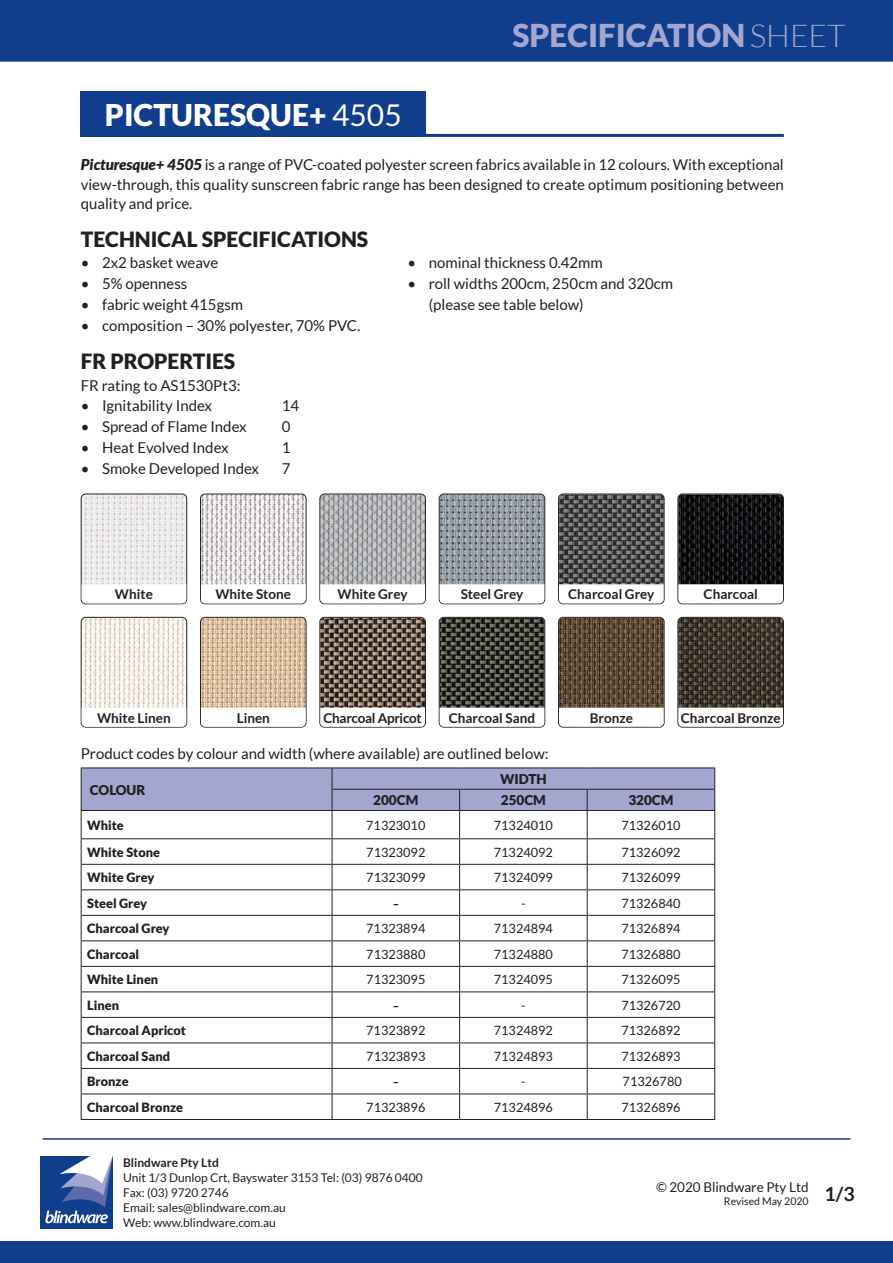
<style>
.page{position:relative;width:893px;height:1263px;background:#fff}
.page>*{position:absolute;margin:0;border:0;box-sizing:border-box;transform-origin:0 0}
.t1{font:900 31.5px "Lato";color:#a3a7cf}
.t2{font:900 30px "Lato";color:#fff}
.t3{font:900 21px "Lato";color:#231f20}
.t4{font:18px "Lato";color:#231f20}
.t5{font:15px/19.5px "Lato";color:#231f20;text-align:justify}
.t6{font:700 13.5px "Lato";color:#231f20}
.t7{font:900 13.5px "Lato";color:#231f20}
.t8{font:13.5px "Lato";color:#231f20}
.t9{font:700 13.5px "Lato";letter-spacing:-.02em;color:#231f20}
.t10{font:12.75px "Lato";color:#231f20}
.t11{font:900 12.75px "Lato";color:#231f20}
.t12{font:12px/15px "Lato";color:#231f20}
.t13{font:700 12px "Lato";color:#231f20}
.t14{font:10.5px "Lato";color:#231f20}
.s1{font-weight:400}
.s2{font-weight:300}
.s3{font-weight:900;font-style:italic}
</style>
<div class="page">
<div style="left:0;top:1242px;width:893px;height:21px;background:#103d8c"></div>
<div style="left:0;top:0;width:893px;height:62px;background:#103d8c"></div>
<div style="left:40px;top:1156px;width:73px;height:72px;background:#103d8c"></div>
<svg style="left:45px;top:1156px;width:68px;height:67px"></svg>
<div style="left:81px;top:91px;width:345px;height:46px;background:#103d8c"></div>
<hr style="left:81px;top:134px;width:703px;height:3px;background:#103d8c">
<hr style="left:43px;top:1138px;width:807px;height:2px;background:#103d8c">
<hr style="left:332px;top:767px;width:128px;height:1px;background:#231f20">
<hr style="left:460px;top:767px;width:127px;height:1px;background:#231f20">
<hr style="left:587px;top:767px;width:128px;height:1px;background:#231f20">
<svg style="left:81px;top:768px;width:634px;height:351px"></svg>
<hr style="left:81px;top:1119px;width:251px;height:1px;background:#231f20">
<hr style="left:332px;top:1119px;width:128px;height:1px;background:#231f20">
<hr style="left:460px;top:1119px;width:127px;height:1px;background:#231f20">
<hr style="left:587px;top:1119px;width:128px;height:1px;background:#231f20">
<hr style="left:81px;top:767px;width:251px;height:1px;background:#231f20">
<hr style="left:81px;top:810px;width:251px;height:1px;background:#231f20">
<img style="left:82px;top:494px;width:104px;height:90px">
<div style="left:81px;top:494px;width:106px;height:110px;border:1px solid #231f20;border-radius:5px"></div>
<svg style="left:82px;top:584px;width:104px;height:19px"></svg>
<img style="left:441px;top:619px;width:102px;height:89px">
<div style="left:439px;top:617px;width:106px;height:110px;border:1px solid #231f20;border-radius:5px"></div>
<svg style="left:440px;top:708px;width:104px;height:19px"></svg>
<img style="left:201px;top:494px;width:105px;height:90px">
<div style="left:200px;top:494px;width:106px;height:110px;border:1px solid #231f20;border-radius:5px"></div>
<svg style="left:201px;top:584px;width:105px;height:19px"></svg>
<img style="left:559px;top:494px;width:105px;height:90px">
<div style="left:558px;top:494px;width:106px;height:110px;border:1px solid #231f20;border-radius:5px"></div>
<svg style="left:559px;top:584px;width:105px;height:19px"></svg>
<img style="left:83px;top:619px;width:102px;height:89px">
<div style="left:81px;top:617px;width:106px;height:110px;border:1px solid #231f20;border-radius:5px"></div>
<svg style="left:82px;top:708px;width:104px;height:19px"></svg>
<img style="left:679px;top:619px;width:103px;height:89px">
<div style="left:677px;top:617px;width:107px;height:110px;border:1px solid #231f20;border-radius:5px"></div>
<svg style="left:678px;top:708px;width:105px;height:19px"></svg>
<img style="left:321px;top:494px;width:104px;height:90px">
<div style="left:319px;top:494px;width:107px;height:110px;border:1px solid #231f20;border-radius:5px"></div>
<svg style="left:320px;top:584px;width:105px;height:19px"></svg>
<img style="left:202px;top:618px;width:104px;height:90px">
<div style="left:200px;top:617px;width:106px;height:110px;border:1px solid #231f20;border-radius:5px"></div>
<svg style="left:201px;top:708px;width:105px;height:19px"></svg>
<img style="left:679px;top:494px;width:104px;height:90px">
<div style="left:677px;top:494px;width:107px;height:110px;border:1px solid #231f20;border-radius:5px"></div>
<svg style="left:678px;top:584px;width:105px;height:19px"></svg>
<img style="left:560px;top:618px;width:104px;height:90px">
<div style="left:558px;top:617px;width:106px;height:110px;border:1px solid #231f20;border-radius:5px"></div>
<svg style="left:559px;top:708px;width:105px;height:19px"></svg>
<img style="left:321px;top:619px;width:103px;height:89px">
<div style="left:319px;top:617px;width:107px;height:110px;border:1px solid #231f20;border-radius:5px"></div>
<svg style="left:320px;top:708px;width:105px;height:19px"></svg>
<img style="left:440px;top:494px;width:104px;height:90px">
<div style="left:439px;top:494px;width:106px;height:110px;border:1px solid #231f20;border-radius:5px"></div>
<svg style="left:440px;top:584px;width:104px;height:19px"></svg>
<h2 class="t2" style="left:105px;top:98px;width:298px">PICTURESQUE+ <span class="s1">4505</span></h2>
<h1 class="t1" style="left:512px;top:17px;width:335px">SPECIFICATION <span class="s2">SHEET</span></h1>
<p class="t5" style="left:81px;top:155px;width:705px"><span class="s3">Picturesque+ 4505</span> is a range of PVC-coated polyester screen fabrics available in 12 colours. With exceptional view-through, this quality sunscreen fabric range has been designed to create optimum positioning between quality and price.</p>
<h3 class="t3" style="left:81px;top:227px;width:289px">TECHNICAL SPECIFICATIONS</h3>
<p class="t5" style="left:81px;top:253px;width:139px">• 2x2 basket weave</p>
<p class="t5" style="left:81px;top:274px;width:108px">• 5% openness</p>
<p class="t5" style="left:81px;top:295px;width:164px">• fabric weight 415gsm</p>
<p class="t5" style="left:81px;top:316px;width:281px">• composition – 30% polyester, 70% PVC.</p>
<h3 class="t3" style="left:81px;top:349px;width:156px">FR PROPERTIES</h3>
<p class="t5" style="left:81px;top:375px;width:161px">FR rating to AS1530Pt3:</p>
<p class="t5" style="left:81px;top:396px;width:133px">• Ignitability Index</p>
<p class="t5" style="left:282px;top:396px;width:19px">14</p>
<p class="t5" style="left:81px;top:417px;width:167px">• Spread of Flame Index</p>
<p class="t5" style="left:282px;top:417px;width:10px">0</p>
<p class="t5" style="left:81px;top:438px;width:149px">• Heat Evolved Index</p>
<p class="t5" style="left:282px;top:438px;width:10px">1</p>
<p class="t5" style="left:81px;top:459px;width:180px">• Smoke Developed Index</p>
<p class="t5" style="left:282px;top:459px;width:10px">7</p>
<p class="t5" style="left:407px;top:253px;width:197px">• nominal thickness 0.42mm</p>
<p class="t5" style="left:429px;top:273px;width:246px;line-height:21px;text-indent:-21px">• roll widths 200cm, 250cm and 320cm (please see table below)</p>
<p class="t6" style="left:115px;top:587px;width:39px">White</p>
<p class="t6" style="left:216px;top:587px;width:77px">White Stone</p>
<p class="t6" style="left:568px;top:587px;width:88px">Charcoal Grey</p>
<p class="t6" style="left:338px;top:587px;width:71px">White Grey</p>
<p class="t6" style="left:461px;top:587px;width:64px">Steel Grey</p>
<p class="t6" style="left:704px;top:587px;width:56px">Charcoal</p>
<p class="t6" style="left:97px;top:710px;width:75px">White Linen</p>
<p class="t6" style="left:681px;top:710px;width:101px">Charcoal Bronze</p>
<p class="t9" style="left:323px;top:710px;width:100px">Charcoal Apricot</p>
<p class="t6" style="left:590px;top:710px;width:45px">Bronze</p>
<p class="t6" style="left:449px;top:710px;width:88px">Charcoal Sand</p>
<p class="t6" style="left:237px;top:710px;width:35px">Linen</p>
<p class="t5" style="left:81px;top:744px;width:469px">Product codes by colour and width (where available) are outlined below:</p>
<p class="t7" style="left:90px;top:782px;width:57px">COLOUR</p>
<p class="t7" style="left:500px;top:771px;width:48px">WIDTH</p>
<p class="t7" style="left:373px;top:792px;width:47px">200CM</p>
<p class="t7" style="left:501px;top:792px;width:47px">250CM</p>
<p class="t7" style="left:628px;top:792px;width:47px">320CM</p>
<p class="t11" style="left:87px;top:818px;width:38px">White</p>
<p class="t10" style="left:366px;top:818px;width:61px">71323010</p>
<p class="t10" style="left:494px;top:818px;width:61px">71324010</p>
<p class="t10" style="left:621px;top:818px;width:61px">71326010</p>
<p class="t11" style="left:87px;top:844px;width:74px">White Stone</p>
<p class="t10" style="left:366px;top:845px;width:61px">71323092</p>
<p class="t10" style="left:494px;top:845px;width:61px">71324092</p>
<p class="t10" style="left:621px;top:845px;width:61px">71326092</p>
<p class="t11" style="left:87px;top:870px;width:69px">White Grey</p>
<p class="t10" style="left:366px;top:870px;width:61px">71323099</p>
<p class="t10" style="left:494px;top:870px;width:61px">71324099</p>
<p class="t10" style="left:621px;top:870px;width:61px">71326099</p>
<p class="t11" style="left:87px;top:895px;width:62px">Steel Grey</p>
<p class="t4" style="left:393px;top:893px;width:8px">-</p>
<p class="t10" style="left:521px;top:896px;width:6px">-</p>
<p class="t10" style="left:621px;top:896px;width:61px">71326840</p>
<p class="t11" style="left:87px;top:921px;width:84px">Charcoal Grey</p>
<p class="t10" style="left:366px;top:921px;width:61px">71323894</p>
<p class="t10" style="left:494px;top:921px;width:61px">71324894</p>
<p class="t10" style="left:621px;top:921px;width:61px">71326894</p>
<p class="t11" style="left:87px;top:947px;width:54px">Charcoal</p>
<p class="t10" style="left:366px;top:947px;width:61px">71323880</p>
<p class="t10" style="left:494px;top:947px;width:61px">71324880</p>
<p class="t10" style="left:621px;top:947px;width:61px">71326880</p>
<p class="t11" style="left:87px;top:972px;width:73px">White Linen</p>
<p class="t10" style="left:366px;top:972px;width:61px">71323095</p>
<p class="t10" style="left:494px;top:972px;width:61px">71324095</p>
<p class="t10" style="left:621px;top:972px;width:61px">71326095</p>
<p class="t11" style="left:87px;top:998px;width:33px">Linen</p>
<p class="t4" style="left:393px;top:995px;width:8px">-</p>
<p class="t10" style="left:521px;top:998px;width:6px">-</p>
<p class="t10" style="left:621px;top:998px;width:61px">71326720</p>
<p class="t11" style="left:87px;top:1023px;width:100px">Charcoal Apricot</p>
<p class="t10" style="left:366px;top:1023px;width:61px">71323892</p>
<p class="t10" style="left:494px;top:1023px;width:61px">71324892</p>
<p class="t10" style="left:621px;top:1023px;width:61px">71326892</p>
<p class="t11" style="left:87px;top:1049px;width:85px">Charcoal Sand</p>
<p class="t10" style="left:366px;top:1049px;width:61px">71323893</p>
<p class="t10" style="left:494px;top:1049px;width:61px">71324893</p>
<p class="t10" style="left:621px;top:1049px;width:61px">71326893</p>
<p class="t11" style="left:87px;top:1074px;width:43px">Bronze</p>
<p class="t4" style="left:393px;top:1072px;width:8px">-</p>
<p class="t10" style="left:521px;top:1074px;width:6px">-</p>
<p class="t10" style="left:623px;top:1074px;width:61px">71326780</p>
<p class="t11" style="left:87px;top:1100px;width:97px">Charcoal Bronze</p>
<p class="t10" style="left:366px;top:1100px;width:61px">71323896</p>
<p class="t10" style="left:494px;top:1100px;width:61px">71324896</p>
<p class="t10" style="left:621px;top:1100px;width:61px">71326896</p>
<p class="t13" style="left:123px;top:1156px;width:97px">Blindware Pty Ltd</p>
<p class="t12" style="left:123px;top:1170px;width:301px">Unit 1/3 Dunlop Crt, Bayswater 3153 Tel: (03) 9876 0400<br>Fax: (03) 9720 2746<br>Email: sales@blindware.com.au<br>Web: www.blindware.com.au</p>
<p class="t8" style="left:656px;top:1179px;width:154px">© 2020 Blindware Pty Ltd</p>
<p class="t14" style="left:724px;top:1196px;width:132px">Revised May 2020 <sup>1/3</sup></p>
</div>
